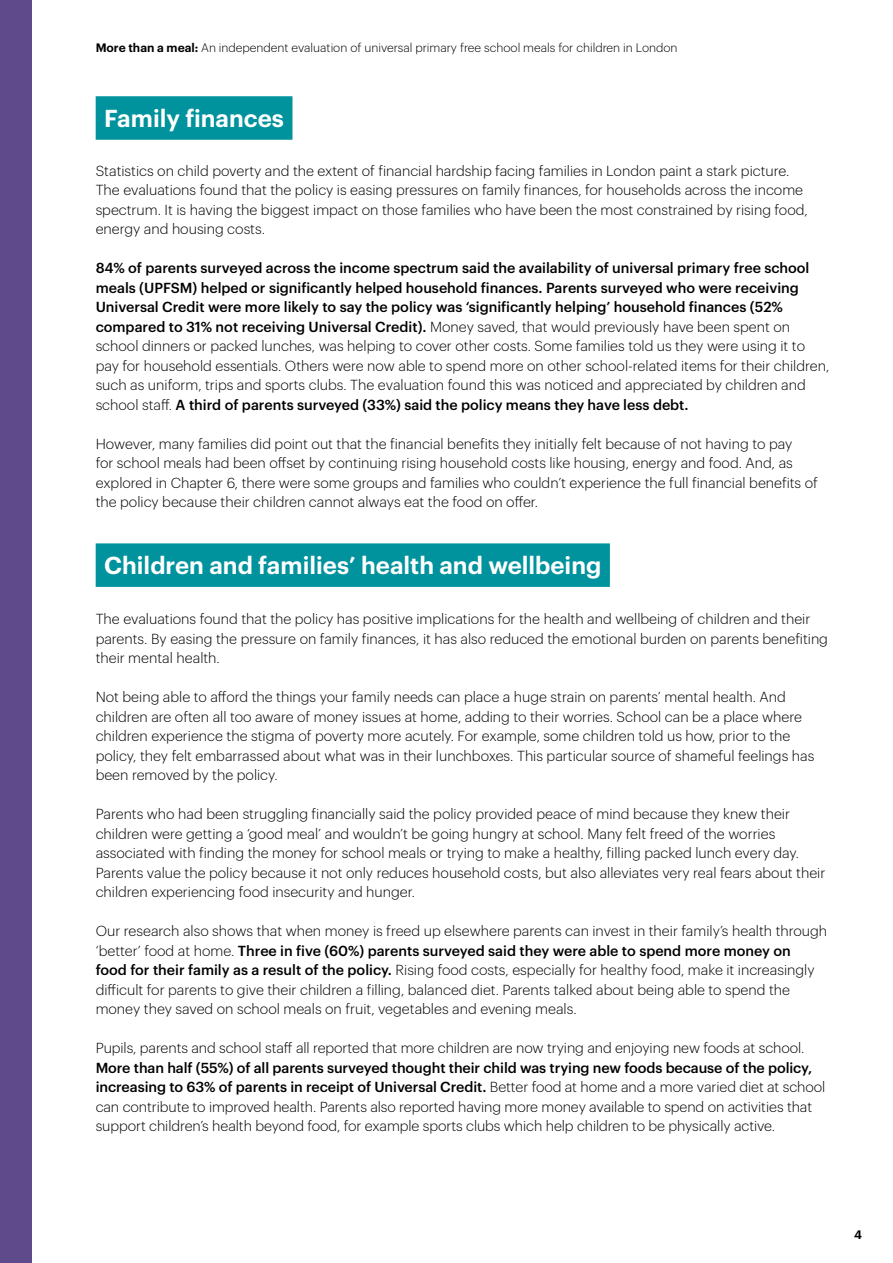
<style>
.page{position:relative;width:893px;height:1263px;background:#fff}
.page>*{position:absolute;margin:0;border:0;box-sizing:border-box;transform-origin:0 0}
.Teal_Header{font:600 24px "Graphik";color:#fff}
.Body_Copy{font:300 14.25px/19.5px "Graphik";color:#000}
.Body_Copy-2{font:500 14.25px/19.5px "Graphik";color:#000}
.t1{font:300 12px "Graphik";color:#000}
.t2{font:600 12px "Graphik";color:#000}
.s1{font-weight:600}
.s2{font-weight:300}
.s3{font-weight:500}
</style>
<div class="page">
<div style="left:0;top:0;width:32px;height:1263px;background:#5f4b8b"></div>
<div style="left:96px;top:96px;width:196px;height:44px;background:#00939d"></div>
<div style="left:96px;top:543px;width:514px;height:44px;background:#00939d"></div>
<p class="t1" style="left:96px;top:39px;width:583px"><span class="s1">More than a meal:</span> An independent evaluation of universal primary free school meals for children in London</p>
<p class="Teal_Header" style="left:104px;top:100px;width:181px">Family finances</p>
<p class="Body_Copy" style="left:96px;top:159px;width:714px">Statistics on child poverty and the extent of financial hardship facing families in London paint a stark picture.<br>The evaluations found that the policy is easing pressures on family finances, for households across the income spectrum. It is having the biggest impact on those families who have been the most constrained by rising food, energy and housing costs.</p>
<p class="Body_Copy-2" style="left:96px;top:257px;width:735px">84% of parents surveyed across the income spectrum said the availability of universal primary free school meals (UPFSM) helped or significantly helped household finances. Parents surveyed who were receiving Universal Credit were more likely to say the policy was ‘significantly helping’ household finances (52% compared to 31% not receiving Universal Credit). <span class="s2">Money saved, that would previously have been spent on school dinners or packed lunches, was helping to cover other costs. Some families told us they were using it to pay for household essentials. Others were now able to spend more on other school-related items for their children, such as uniform, trips and sports clubs. The evaluation found this was noticed and appreciated by children and school staff.</span> A third of parents surveyed (33%) said the policy means they have less debt.</p>
<p class="Body_Copy" style="left:96px;top:432px;width:724px">However, many families did point out that the financial benefits they initially felt because of not having to pay<br>for school meals had been offset by continuing rising household costs like housing, energy and food. And, as explored in Chapter 6, there were some groups and families who couldn’t experience the full financial benefits of the policy because their children cannot always eat the food on offer.</p>
<p class="Teal_Header" style="left:104px;top:547px;width:499px">Children and families’ health and wellbeing</p>
<p class="Body_Copy" style="left:96px;top:608px;width:734px">The evaluations found that the policy has positive implications for the health and wellbeing of children and their parents. By easing the pressure on family finances, it has also reduced the emotional burden on parents benefiting their mental health.</p>
<p class="Body_Copy" style="left:96px;top:686px;width:720px">Not being able to afford the things your family needs can place a huge strain on parents’ mental health. And children are often all too aware of money issues at home, adding to their worries. School can be a place where children experience the stigma of poverty more acutely. For example, some children told us how, prior to the policy, they felt embarrassed about what was in their lunchboxes. This particular source of shameful feelings has been removed by the policy.</p>
<p class="Body_Copy" style="left:96px;top:803px;width:731px">Parents who had been struggling financially said the policy provided peace of mind because they knew their children were getting a ‘good meal’ and wouldn’t be going hungry at school. Many felt freed of the worries associated with finding the money for school meals or trying to make a healthy, filling packed lunch every day.<br>Parents value the policy because it not only reduces household costs, but also alleviates very real fears about their children experiencing food insecurity and hunger.</p>
<p class="Body_Copy" style="left:96px;top:920px;width:733px">Our research also shows that when money is freed up elsewhere parents can invest in their family’s health through ‘better’ food at home. <span class="s3">Three in five (60%) parents surveyed said they were able to spend more money on<br>food for their family as a result of the policy.</span> Rising food costs, especially for healthy food, make it increasingly difficult for parents to give their children a filling, balanced diet. Parents talked about being able to spend the money they saved on school meals on fruit, vegetables and evening meals.</p>
<p class="Body_Copy" style="left:96px;top:1037px;width:731px">Pupils, parents and school staff all reported that more children are now trying and enjoying new foods at school.<br><span class="s3">More than half (55%) of all parents surveyed thought their child was trying new foods because of the policy, increasing to 63% of parents in receipt of Universal Credit.</span> Better food at home and a more varied diet at school can contribute to improved health. Parents also reported having more money available to spend on activities that support children’s health beyond food, for example sports clubs which help children to be physically active.</p>
<p class="t2" style="left:854px;top:1225px;width:9px">4</p>
</div>
